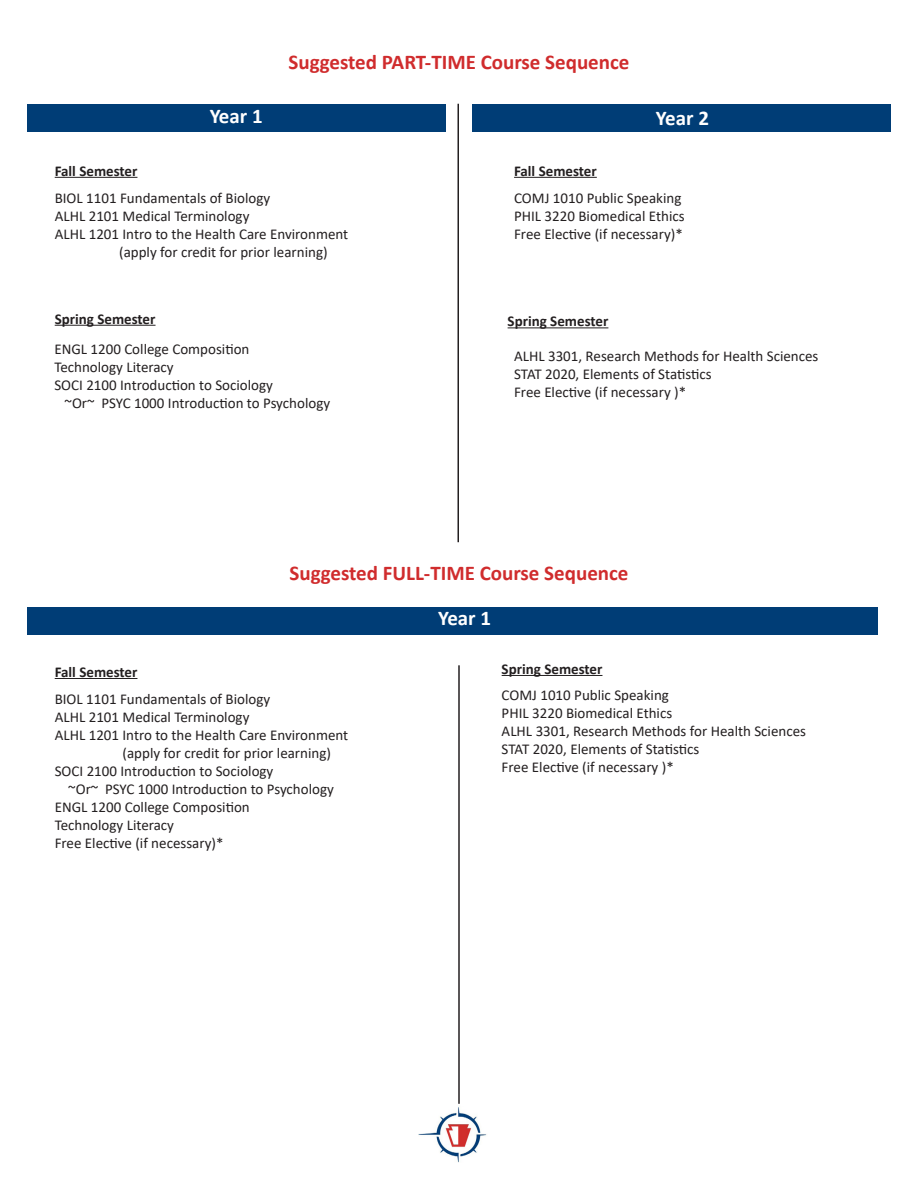
<style>
.page{position:relative;width:918px;height:1188px;background:#fff}
.page>*{position:absolute;margin:0;border:0;box-sizing:border-box;transform-origin:0 0}
.t1{font:700 21px "Calibri";color:#d02c2d}
.t2{font:700 21px "Calibri";color:#fff}
.t3{font:15px/18px "Calibri";color:#231f20}
.t4{font:700 15px "Calibri";color:#231f20}
</style>
<div class="page">
<div style="left:27px;top:104px;width:419px;height:28px;background:#003d76"></div>
<div style="left:27px;top:607px;width:851px;height:27px;background:#003d76"></div>
<div style="left:472px;top:104px;width:419px;height:28px;background:#003d76"></div>
<hr style="left:458px;top:104px;width:1px;height:438px;background:#231f20">
<hr style="left:55px;top:177px;width:82px;height:1px;background:#231f20">
<hr style="left:55px;top:678px;width:82px;height:1px;background:#231f20">
<hr style="left:514px;top:177px;width:83px;height:1px;background:#231f20">
<hr style="left:55px;top:325px;width:101px;height:1px;background:#231f20">
<hr style="left:508px;top:327px;width:100px;height:1px;background:#231f20">
<hr style="left:502px;top:675px;width:100px;height:1px;background:#231f20">
<img style="left:418px;top:1107px;width:69px;height:56px">
<hr style="left:458px;top:665px;width:2px;height:439px;background:#231f20">
<p class="t4" style="left:55px;top:160px;width:84px">Fall Semester</p>
<p class="t2" style="left:210px;top:101px;width:55px">Year 1</p>
<p class="t1" style="left:288px;top:47px;width:343px">Suggested PART-TIME Course Sequence</p>
<p class="t4" style="left:514px;top:160px;width:84px">Fall Semester</p>
<p class="t2" style="left:656px;top:103px;width:55px">Year 2</p>
<p class="t3" style="left:55px;top:188px;width:217px">BIOL 1101 Fundamentals of Biology</p>
<p class="t3" style="left:55px;top:206px;width:196px">ALHL 2101 Medical Terminology</p>
<p class="t3" style="left:119px;top:224px;width:231px;text-indent:-64px">ALHL 1201 Intro to the Health Care Environment (apply for credit for prior learning)</p>
<p class="t3" style="left:514px;top:188px;width:169px">COMJ 1010 Public Speaking</p>
<p class="t3" style="left:514px;top:206px;width:172px">PHIL 3220 Biomedical Ethics</p>
<p class="t3" style="left:514px;top:224px;width:170px">Free Elective (if necessary)*</p>
<p class="t4" style="left:55px;top:308px;width:102px">Spring Semester</p>
<p class="t4" style="left:508px;top:311px;width:102px">Spring Semester</p>
<p class="t3" style="left:54px;top:340px;width:197px">ENGL 1200 College Composition</p>
<p class="t3" style="left:54px;top:358px;width:121px">Technology Literacy</p>
<p class="t3" style="left:54px;top:376px;width:220px">SOCI 2100 Introduction to Sociology</p>
<p class="t3" style="left:65px;top:394px;width:267px">~Or~ PSYC 1000 Introduction to Psychology</p>
<p class="t3" style="left:514px;top:346px;width:306px">ALHL 3301, Research Methods for Health Sciences</p>
<p class="t3" style="left:514px;top:364px;width:199px">STAT 2020, Elements of Statistics</p>
<p class="t3" style="left:514px;top:382px;width:174px">Free Elective (if necessary )*</p>
<p class="t4" style="left:55px;top:661px;width:84px">Fall Semester</p>
<p class="t1" style="left:289px;top:558px;width:341px">Suggested FULL-TIME Course Sequence</p>
<p class="t2" style="left:438px;top:603px;width:55px">Year 1</p>
<p class="t4" style="left:502px;top:658px;width:102px">Spring Semester</p>
<p class="t3" style="left:55px;top:689px;width:217px">BIOL 1101 Fundamentals of Biology</p>
<p class="t3" style="left:55px;top:707px;width:196px">ALHL 2101 Medical Terminology</p>
<p class="t3" style="left:123px;top:725px;width:227px;text-indent:-68px">ALHL 1201 Intro to the Health Care Environment (apply for credit for prior learning)</p>
<p class="t3" style="left:68px;top:761px;width:267px;text-indent:-14px">SOCI 2100 Introduction to Sociology<br>~Or~ PSYC 1000 Introduction to Psychology</p>
<p class="t3" style="left:55px;top:797px;width:197px">ENGL 1200 College Composition</p>
<p class="t3" style="left:55px;top:815px;width:121px">Technology Literacy</p>
<p class="t3" style="left:55px;top:833px;width:170px">Free Elective (if necessary)*</p>
<p class="t3" style="left:502px;top:686px;width:169px">COMJ 1010 Public Speaking</p>
<p class="t3" style="left:502px;top:704px;width:172px">PHIL 3220 Biomedical Ethics</p>
<p class="t3" style="left:502px;top:722px;width:306px">ALHL 3301, Research Methods for Health Sciences</p>
<p class="t3" style="left:502px;top:740px;width:199px">STAT 2020, Elements of Statistics</p>
<p class="t3" style="left:502px;top:758px;width:174px">Free Elective (if necessary )*</p>
</div>
